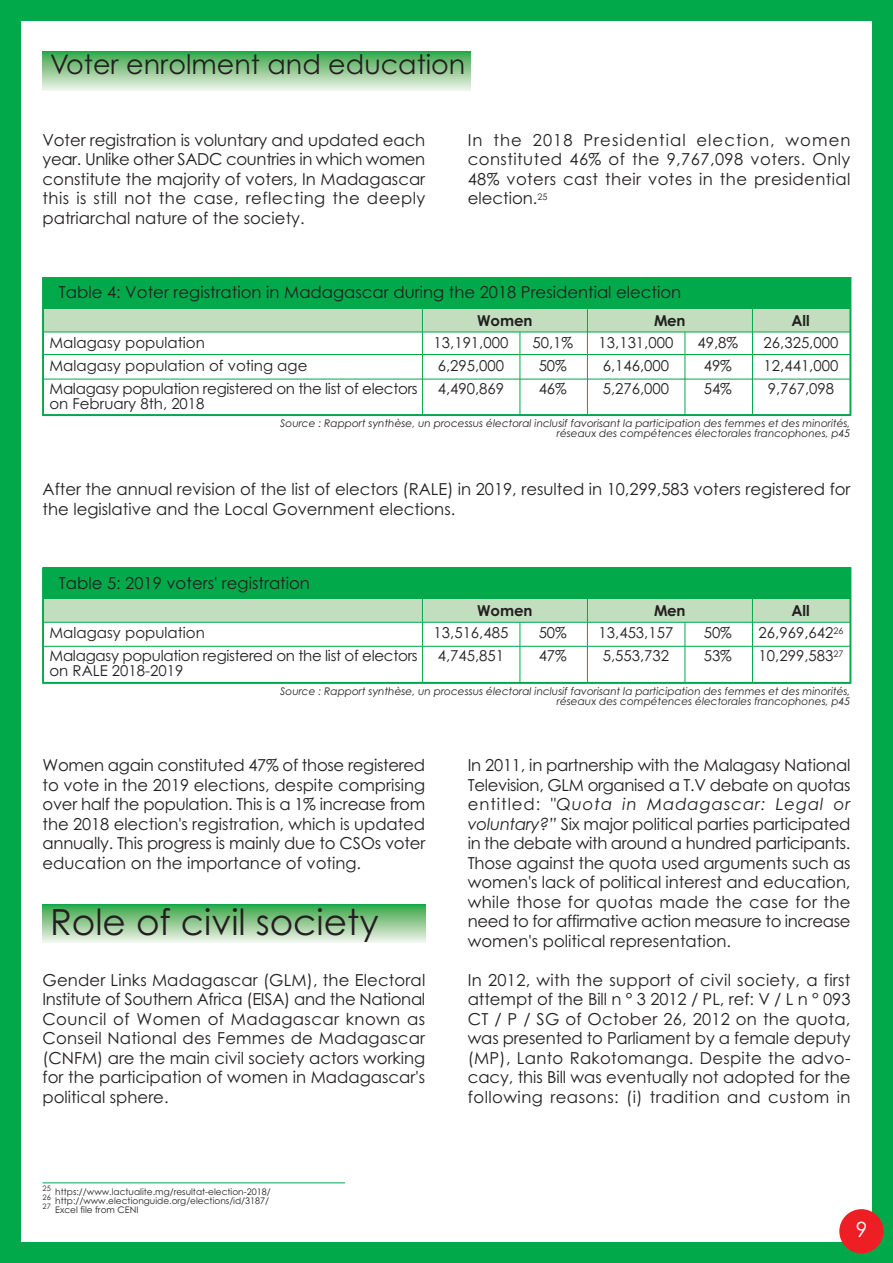
<style>
.page{position:relative;width:893px;height:1263px;background:#02a94b}
.page>*{position:absolute;margin:0;border:0;box-sizing:border-box;transform-origin:0 0}
.t1{font:36px "Century Gothic";color:#231f20}
.t2{font:27px "Century Gothic";color:#231f20}
.t3{font:21px "Century Gothic";color:#fff}
.t4{font:16.5px/19.5px "Century Gothic";color:#231f20;text-align:justify}
.t5{font:15px/23px "Century Gothic";color:#231f20}
.t6{font:15px/23px "Century Gothic";letter-spacing:-.02em;color:#231f20}
.t7{font:700 15px "Century Gothic";letter-spacing:-.01em;color:#231f20}
.t8{font:italic 10.5px/10.5px "Century Gothic";color:#231f20;text-align:right}
.t9{font:9px "Century Gothic";color:#231f20}
.t10{font:7.5px "Century Gothic";color:#231f20}
.s1{font-style:italic}
</style>
<div class="page">
<div style="left:21px;top:21px;width:851px;height:1221px;background:#fff"></div>
<svg style="left:43px;top:51px;width:427px;height:40px;background:#92cc98"></svg>
<hr style="left:43px;top:1182px;width:302px;height:1px;background:#02a94b">
<div style="left:43px;top:307px;width:807px;height:25px;background:#c2debf"></div>
<div style="left:43px;top:277px;width:807px;height:32px;background:#02a94b"></div>
<div style="left:42px;top:277px;width:809px;height:139px;border:2px solid #02a94b"></div>
<hr style="left:43px;top:379px;width:807px;height:1px;background:#02a94b">
<hr style="left:43px;top:354px;width:807px;height:1px;background:#02a94b">
<hr style="left:43px;top:415px;width:807px;height:1px;background:#02a94b">
<hr style="left:752px;top:279px;width:1px;height:136px;background:#02a94b">
<hr style="left:43px;top:331px;width:807px;height:1px;background:#02a94b">
<hr style="left:684px;top:332px;width:1px;height:83px;background:#02a94b">
<hr style="left:587px;top:279px;width:1px;height:136px;background:#02a94b">
<hr style="left:519px;top:332px;width:1px;height:83px;background:#02a94b">
<hr style="left:422px;top:279px;width:1px;height:136px;background:#02a94b">
<div style="left:43px;top:598px;width:807px;height:24px;background:#c2debf"></div>
<div style="left:43px;top:567px;width:807px;height:32px;background:#02a94b"></div>
<div style="left:42px;top:567px;width:809px;height:117px;border:2px solid #02a94b"></div>
<hr style="left:43px;top:646px;width:807px;height:1px;background:#02a94b">
<hr style="left:43px;top:682px;width:807px;height:1px;background:#02a94b">
<hr style="left:752px;top:570px;width:1px;height:113px;background:#02a94b">
<hr style="left:43px;top:622px;width:807px;height:1px;background:#02a94b">
<hr style="left:684px;top:622px;width:1px;height:61px;background:#02a94b">
<hr style="left:587px;top:570px;width:1px;height:113px;background:#02a94b">
<hr style="left:519px;top:622px;width:1px;height:61px;background:#02a94b">
<hr style="left:422px;top:570px;width:1px;height:113px;background:#02a94b">
<div style="left:43px;top:904px;width:382px;height:40px;background:linear-gradient(to bottom,#32a543,#f6f4ed)"></div>
<hr style="left:43px;top:943px;width:382px;height:3px;background:#fff">
<div style="left:839px;top:1209px;width:45px;height:44px;background:#ed1e24;border-radius:50%"></div>
<h2 class="t2" style="left:50px;top:54px;width:417px">Voter enrolment and education</h2>
<p class="t4" style="left:43px;top:132px;width:384px">Voter registration is voluntary and updated each year. Unlike other SADC countries in which women constitute the majority of voters, In Madagascar this is still not the case, reflecting the deeply patriarchal nature of the society.</p>
<p class="t4" style="left:468px;top:132px;width:384px">In the 2018 Presidential election, women constituted 46% of the 9,767,098 voters. Only 48% voters cast their votes in the presidential election.<sup>25</sup></p>
<p class="t4" style="left:59px;top:284px;width:624px">Table 4: Voter registration in Madagascar during the 2018 Presidential election</p>
<p class="t7" style="left:477px;top:315px;width:57px">Women</p>
<p class="t7" style="left:654px;top:315px;width:33px">Men</p>
<p class="t7" style="left:792px;top:315px;width:19px">All</p>
<p class="t5" style="left:50px;top:333px;width:370px">Malagasy population<br>Malagasy population of voting age<br>Malagasy population registered on the list of electors</p>
<p class="t5" style="left:50px;top:393px;width:157px">on February 8th, 2018</p>
<p class="t5" style="left:532px;top:333px;width:42px;text-align:center">50,1%<br>50%<br>46%</p>
<p class="t5" style="left:697px;top:333px;width:42px;text-align:center">49,8%<br>49%<br>54%</p>
<p class="t5" style="left:764px;top:333px;width:76px;text-align:justify">26,325,000<br>12,441,000<br>9,767,098</p>
<p class="t8" style="left:280px;top:419px;width:572px">Source : Rapport synthèse, un processus électoral inclusif favorisant la participation des femmes et des minorités, réseaux des compétences électorales francophones, p45</p>
<p class="t5" style="left:434px;top:333px;width:76px">13,191,000<br>6,295,000<br>4,490,869</p>
<p class="t5" style="left:599px;top:333px;width:76px">13,131,000<br>6,146,000<br>5,276,000</p>
<p class="t4" style="left:43px;top:481px;width:809px">After the annual revision of the list of electors (RALE) in 2019, resulted in 10,299,583 voters registered for the legislative and the Local Government elections.</p>
<p class="t4" style="left:59px;top:574px;width:253px">Table 5: 2019 voters' registration</p>
<p class="t7" style="left:477px;top:605px;width:57px">Women</p>
<p class="t7" style="left:654px;top:605px;width:33px">Men</p>
<p class="t7" style="left:792px;top:605px;width:19px">All</p>
<p class="t6" style="left:50px;top:623px;width:370px">Malagasy population<br>Malagasy population registered on the list of electors</p>
<p class="t5" style="left:50px;top:661px;width:135px">on RALE 2018-2019</p>
<p class="t5" style="left:539px;top:623px;width:30px">50%<br>47%</p>
<p class="t5" style="left:704px;top:623px;width:30px">50%<br>53%</p>
<p class="t5" style="left:759px;top:623px;width:86px">26,969,642<sup>26<br></sup>10,299,583<sup>27</sup></p>
<p class="t8" style="left:280px;top:687px;width:572px">Source : Rapport synthèse, un processus électoral inclusif favorisant la participation des femmes et des minorités, réseaux des compétences électorales francophones, p45</p>
<p class="t5" style="left:434px;top:623px;width:76px">13,516,485<br>4,745,851</p>
<p class="t5" style="left:599px;top:623px;width:76px">13,453,157<br>5,553,732</p>
<p class="t4" style="left:43px;top:757px;width:384px">Women again constituted 47% of those registered to vote in the 2019 elections, despite comprising over half the population. This is a 1% increase from the 2018 election's registration, which is updated annually. This progress is mainly due to CSOs voter education on the importance of voting.</p>
<h1 class="t1" style="left:50px;top:908px;width:330px">Role of civil society</h1>
<p class="t4" style="left:43px;top:972px;width:384px">Gender Links Madagascar (GLM), the Electoral Institute of Southern Africa (EISA) and the National Council of Women of Madagascar known as Conseil National des Femmes de Madagascar (CNFM) are the main civil society actors working for the participation of women in Madagascar's political sphere.</p>
<p class="t10" style="left:43px;top:1185px;width:10px">25</p>
<p class="t9" style="left:55px;top:1189px;width:217px">https://www.lactualite.mg/resultat-election-2018/</p>
<p class="t10" style="left:43px;top:1194px;width:10px">26</p>
<p class="t9" style="left:55px;top:1198px;width:215px">http://www.electionguide.org/elections/id/3187/</p>
<p class="t10" style="left:43px;top:1203px;width:10px">27</p>
<p class="t9" style="left:55px;top:1207px;width:85px">Excel file from CENI</p>
<p class="t4" style="left:468px;top:757px;width:384px">In 2011, in partnership with the Malagasy National Television, GLM organised a T.V debate on quotas entitled: <span class="s1">"Quota in Madagascar: Legal or voluntary?”</span> Six major political parties participated in the debate with around a hundred participants.<br>Those against the quota used arguments such as women's lack of political interest and education, while those for quotas made the case for the need to for affirmative action measure to increase women's political representation.</p>
<p class="t4" style="left:468px;top:972px;width:384px">In 2012, with the support of civil society, a first attempt of the Bill n ° 3 2012 / PL, ref: V / L n ° 093<br>CT / P / SG of October 26, 2012 on the quota, was presented to Parliament by a female deputy (MP), Lanto Rakotomanga. Despite the advo&shy;cacy, this Bill was eventually not adopted for the following reasons: (i) tradition and custom in</p>
<p class="t3" style="left:856px;top:1221px;width:13px">9</p>
</div>
